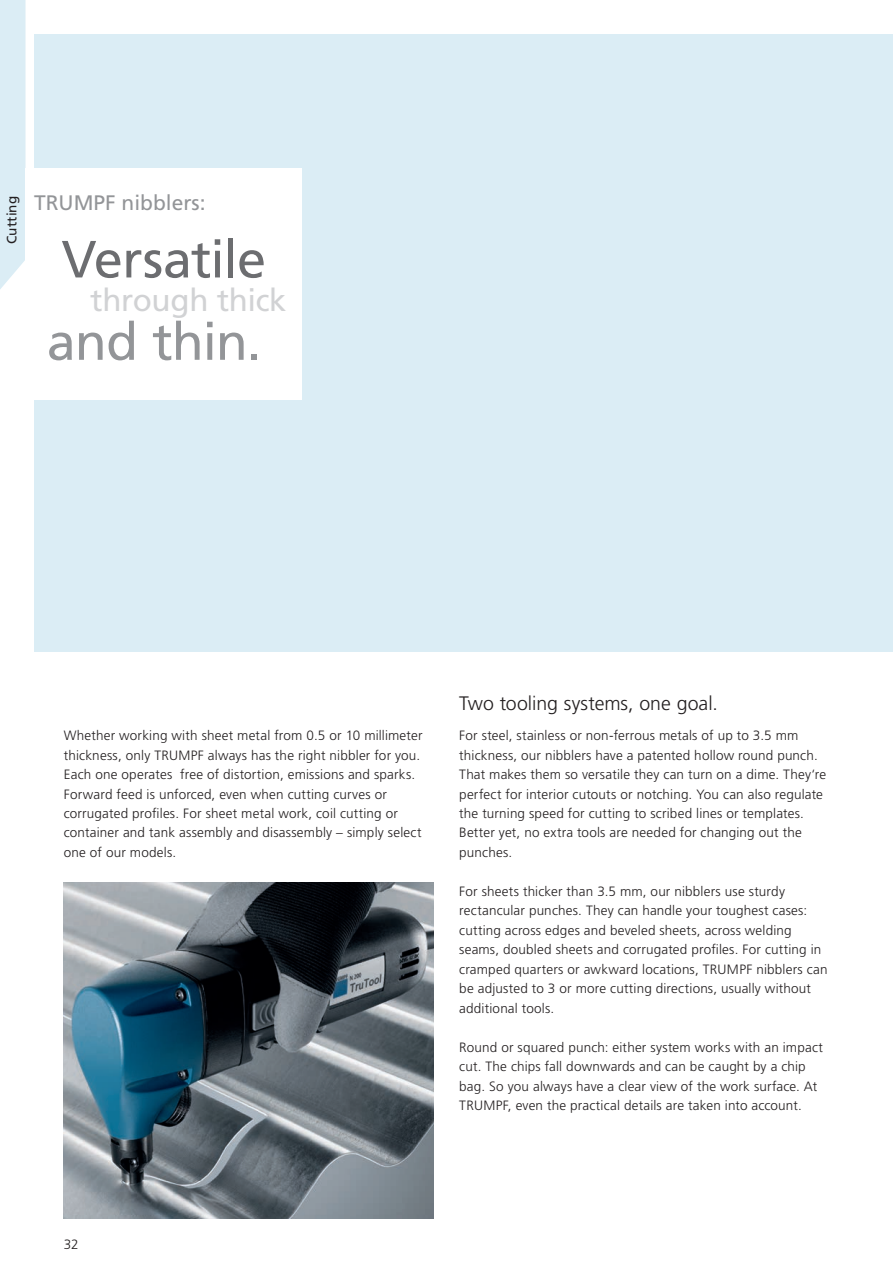
<style>
.page{position:relative;width:893px;height:1263px;background:#fff}
.page>*{position:absolute;margin:0;border:0;box-sizing:border-box;transform-origin:0 0}
.t1{font:52.35px "Frutiger LT Std";letter-spacing:-.015em;color:#6c6d70}
.t2{font:52.2px "Frutiger LT Std";letter-spacing:-.02em;color:#939598}
.t3{font:31.35px "Frutiger LT Std";letter-spacing:-.01em;color:#d1d2d4}
.t4{font:21px "Frutiger LT Std";color:#939598}
.t5{font:300 19.5px "Frutiger LT Std";color:#231f20}
.t6{font:300 13.5px/19.5px "Frutiger LT Std";letter-spacing:.015em;color:#231f20}
.t7{font:13.5px "Frutiger LT Std";letter-spacing:.005em;color:#231f20}
</style>
<div class="page">
<div style="left:34px;top:34px;width:859px;height:617px;background:#dbedf5"></div>
<img style="left:64px;top:882px;width:370px;height:336px">
<div style="left:26px;top:168px;width:276px;height:231px;background:#fff"></div>
<svg style="left:0;top:0;width:26px;height:289px"></svg>
<p class="t7" style="left:4px;top:244px;width:50px;rotate:-90deg">Cutting</p>
<h3 class="t4" style="left:34px;top:190px;width:173px">TRUMPF nibblers:</h3>
<h1 class="t1" style="left:62px;top:228px;width:206px">Versatile</h1>
<h3 class="t3" style="left:91px;top:282px;width:198px">through thick</h3>
<h2 class="t2" style="left:47px;top:311px;width:216px">and thin.</h2>
<p class="t6" style="left:64px;top:726px;width:360px">Whether working with sheet metal from 0.5 or 10 millimeter thickness, only TRUMPF always has the right nibbler for you.<br>Each one operates free of distortion, emissions and sparks.<br>Forward feed is unforced, even when cutting curves or corrugated profiles. For sheet metal work, coil cutting or container and tank assembly and disassembly – simply select one of our models.</p>
<h3 class="t5" style="left:459px;top:692px;width:260px">Two tooling systems, one goal.</h3>
<p class="t6" style="left:459px;top:726px;width:368px">For steel, stainless or non-ferrous metals of up to 3.5 mm thickness, our nibblers have a patented hollow round punch.<br>That makes them so versatile they can turn on a dime. They‘re perfect for interior cutouts or notching. You can also regulate the turning speed for cutting to scribed lines or templates.<br>Better yet, no extra tools are needed for changing out the punches.</p>
<p class="t6" style="left:459px;top:882px;width:370px">For sheets thicker than 3.5 mm, our nibblers use sturdy rectancular punches. They can handle your toughest cases: cutting across edges and beveled sheets, across welding seams, doubled sheets and corrugated profiles. For cutting in cramped quarters or awkward locations, TRUMPF nibblers can be adjusted to 3 or more cutting directions, usually without additional tools.</p>
<p class="t6" style="left:459px;top:1038px;width:365px">Round or squared punch: either system works with an impact cut. The chips fall downwards and can be caught by a chip bag. So you always have a clear view of the work surface. At TRUMPF, even the practical details are taken into account.</p>
<p class="t6" style="left:64px;top:1235px;width:17px">32</p>
</div>
